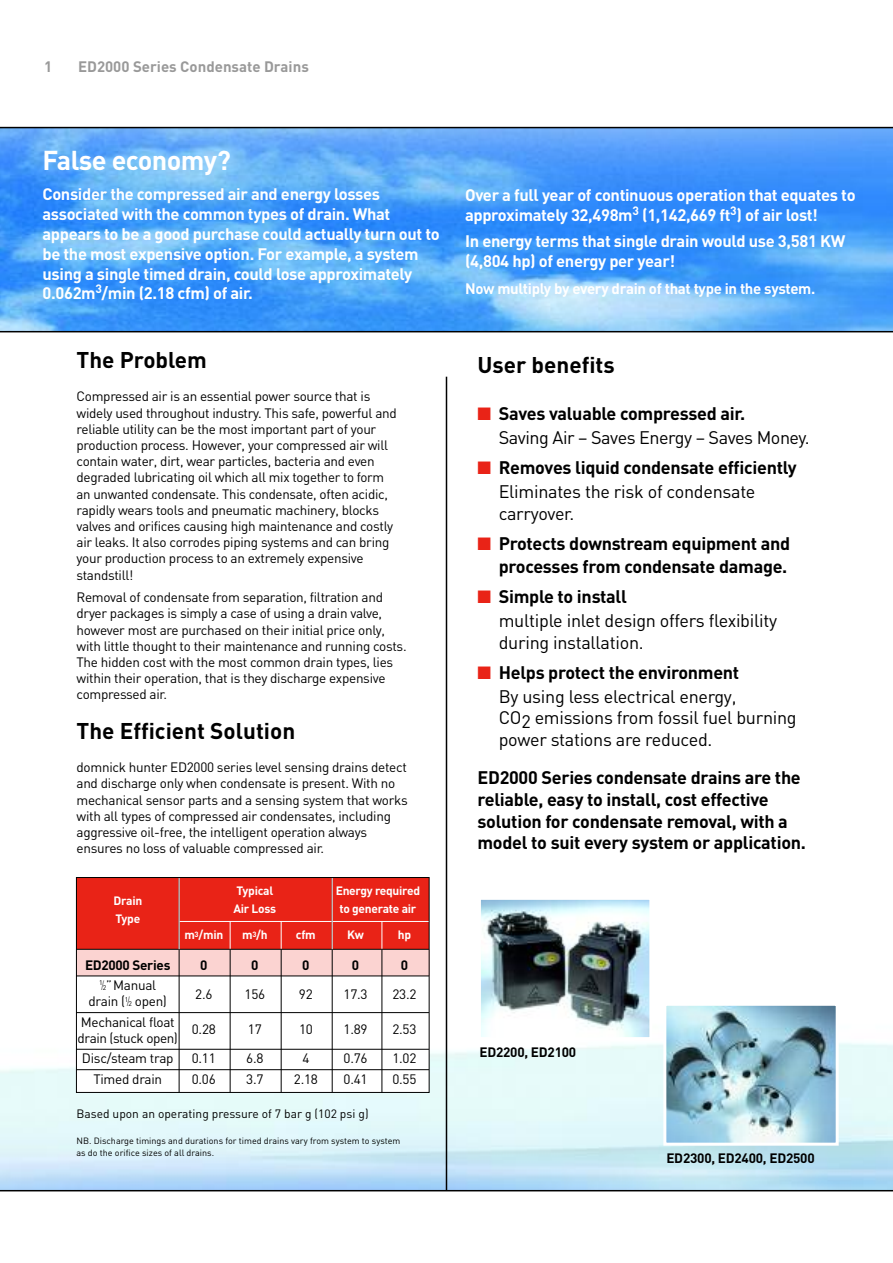
<style>
.page{position:relative;width:893px;height:1263px;background:#fff}
.page>*{position:absolute;margin:0;border:0;box-sizing:border-box;transform-origin:0 0}
.t1{font:700 27px "DIN";letter-spacing:-.02em;color:#fff}
.t2{font:700 22.5px "DIN";color:#000}
.t3{font:700 18px/21.6px "DIN";letter-spacing:-.015em;color:#000}
.t4{font:18px/23.7px "DIN";letter-spacing:-.015em;color:#000}
.t5{font:700 16.5px/19.8px "DIN";letter-spacing:-.02em;color:#fff}
.t6{font:700 15px "DIN";letter-spacing:-.02em;color:#fff}
.t7{font:700 15px "DIN";color:#999}
.t8{font:13.5px/16.2px "DIN";letter-spacing:-.02em;color:#000}
.t9{font:700 13.5px "DIN";letter-spacing:-.015em;color:#000}
.t10{font:13.5px "DIN";letter-spacing:-.02em;color:#000;scale:.5 1}
.t11{font:700 12px "DIN";letter-spacing:-.02em;color:#fff}
.t12{font:12px "DIN";color:#000}
.t13{font:9px/12px "DIN";color:#000}
.s1{font-size:6.75px}
.s2{color:#e92317}
.s3{font-weight:700}
.s4{font-weight:400}
</style>
<div class="page">
<img style="left:0;top:128px;width:893px;height:203px">
<img style="left:0;top:978px;width:893px;height:212px">
<hr style="left:0;top:1190px;width:893px;height:1px;background:#000">
<hr style="left:0;top:127px;width:893px;height:1px;background:#000">
<hr style="left:0;top:331px;width:893px;height:1px;background:#000">
<hr style="left:446px;top:377px;width:1px;height:814px;background:#000">
<img style="left:482px;top:901px;width:166px;height:135px">
<div style="left:478px;top:897px;width:174px;height:143px;border:3px solid #fff"></div>
<img style="left:667px;top:1007px;width:168px;height:135px">
<div style="left:663px;top:1003px;width:176px;height:143px;border:3px solid #fff"></div>
<div style="left:76px;top:877px;width:353px;height:215px;background:#fff"></div>
<div style="left:76px;top:877px;width:353px;height:73px;background:#e92317"></div>
<svg style="left:230px;top:922px;width:1px;height:27px"></svg>
<svg style="left:281px;top:922px;width:1px;height:27px"></svg>
<svg style="left:382px;top:922px;width:1px;height:27px"></svg>
<hr style="left:179px;top:921px;width:253px;height:1px;background:#fff">
<div style="left:76px;top:949px;width:354px;height:27px;background:#fbd3d1"></div>
<hr style="left:179px;top:877px;width:1px;height:215px;background:#000">
<hr style="left:230px;top:949px;width:1px;height:143px;background:#000">
<hr style="left:382px;top:950px;width:1px;height:143px;background:#000">
<hr style="left:332px;top:877px;width:1px;height:215px;background:#000">
<hr style="left:281px;top:949px;width:1px;height:143px;background:#000">
<hr style="left:76px;top:949px;width:353px;height:1px;background:#000">
<hr style="left:76px;top:976px;width:353px;height:1px;background:#000">
<hr style="left:76px;top:1012px;width:353px;height:1px;background:#000">
<hr style="left:76px;top:1049px;width:353px;height:1px;background:#000">
<hr style="left:76px;top:1069px;width:353px;height:1px;background:#000">
<hr style="left:179px;top:877px;width:1px;height:72px;background:#fff">
<hr style="left:332px;top:877px;width:1px;height:72px;background:#fff">
<div style="left:76px;top:877px;width:353px;height:216px;border:1px solid #000"></div>
<p class="t7" style="left:44px;top:62px;width:10px">1</p>
<p class="t7" style="left:78px;top:62px;width:232px">ED2000 Series Condensate Drains</p>
<h1 class="t1" style="left:43px;top:150px;width:190px">False economy?</h1>
<p class="t5" style="left:43px;top:186px;width:399px">Consider the compressed air and energy losses associated with the common types of drain. What appears to be a good purchase could actually turn out to be the most expensive option. For example, a system using a single timed drain, could lose approximately 0.062m<sup>3</sup>/min (2.18 cfm) of air.</p>
<p class="t5" style="left:465px;top:187px;width:392px">Over a full year of continuous operation that equates to approximately 32,498m<sup>3</sup> (1,142,669 ft<sup>3</sup>) of air lost!</p>
<p class="t5" style="left:465px;top:233px;width:382px">In energy terms that single drain would use 3,581 KW (4,804 hp) of energy per year!</p>
<p class="t6" style="left:465px;top:283px;width:352px">Now multiply by every drain of that type in the system.</p>
<h2 class="t2" style="left:77px;top:352px;width:132px">The Problem</h2>
<p class="t8" style="left:77px;top:390px;width:322px">Compressed air is an essential power source that is widely used throughout industry. This safe, powerful and reliable utility can be the most important part of your production process. However, your compressed air will contain water, dirt, wear particles, bacteria and even degraded lubricating oil which all mix together to form an unwanted condensate. This condensate, often acidic, rapidly wears tools and pneumatic machinery, blocks valves and orifices causing high maintenance and costly air leaks. It also corrodes piping systems and can bring your production process to an extremely expensive standstill!</p>
<p class="t8" style="left:77px;top:591px;width:332px">Removal of condensate from separation, filtration and dryer packages is simply a case of using a drain valve, however most are purchased on their initial price only, with little thought to their maintenance and running costs.<br>The hidden cost with the most common drain types, lies within their operation, that is they discharge expensive compressed air.</p>
<h2 class="t2" style="left:77px;top:723px;width:220px">The Efficient Solution</h2>
<p class="t8" style="left:77px;top:761px;width:333px">domnick hunter ED2000 series level sensing drains detect and discharge only when condensate is present. With no mechanical sensor parts and a sensing system that works with all types of compressed air condensates, including aggressive oil-free, the intelligent operation always ensures no loss of valuable compressed air.</p>
<p class="t11" style="left:114px;top:897px;width:30px">Drain</p>
<p class="t11" style="left:115px;top:915px;width:26px">Type</p>
<p class="t11" style="left:236px;top:886px;width:38px">Typical</p>
<p class="t11" style="left:336px;top:886px;width:86px">Energy required</p>
<p class="t11" style="left:233px;top:904px;width:44px">Air Loss</p>
<p class="t11" style="left:339px;top:904px;width:78px">to generate air</p>
<p class="t11" style="left:184px;top:931px;width:40px">m<sup>3</sup>/min</p>
<p class="t11" style="left:242px;top:931px;width:27px">m<sup>3</sup>/h</p>
<p class="t11" style="left:296px;top:931px;width:21px">cfm</p>
<p class="t11" style="left:347px;top:931px;width:18px">Kw</p>
<p class="t11" style="left:398px;top:931px;width:15px">hp</p>
<p class="t9" style="left:85px;top:960px;width:87px">ED2000 Series</p>
<p class="t9" style="left:200px;top:960px;width:9px">0</p>
<p class="t9" style="left:251px;top:960px;width:9px">0</p>
<p class="t9" style="left:302px;top:960px;width:9px">0</p>
<p class="t9" style="left:352px;top:960px;width:9px">0</p>
<p class="t9" style="left:401px;top:960px;width:9px">0</p>
<p class="t10" style="left:99px;top:980px;width:115px"><sup>1</sup>⁄<span class="s1">2</span>”Manual</p>
<p class="t8" style="left:195px;top:988px;width:19px">2.6</p>
<p class="t8" style="left:245px;top:988px;width:22px">156</p>
<p class="t8" style="left:299px;top:988px;width:15px">92</p>
<p class="t8" style="left:344px;top:988px;width:25px">17.3</p>
<p class="t8" style="left:393px;top:988px;width:25px">23.2</p>
<p class="t8" style="left:81px;top:993px;width:95px;line-height:20.4px;text-align:center">drain (<sup>1</sup>⁄<span class="s1">2</span> open)<br>Mechanical float</p>
<p class="t8" style="left:192px;top:1023px;width:25px">0.28</p>
<p class="t8" style="left:248px;top:1023px;width:15px">17</p>
<p class="t8" style="left:299px;top:1023px;width:15px">10</p>
<p class="t8" style="left:344px;top:1023px;width:25px">1.89</p>
<p class="t8" style="left:393px;top:1023px;width:25px">2.53</p>
<p class="t8" style="left:78px;top:1029px;width:102px;line-height:20.4px;text-align:center">drain (stuck open)<br>Disc/steam trap</p>
<p class="t8" style="left:192px;top:1052px;width:25px">0.11</p>
<p class="t8" style="left:246px;top:1052px;width:19px">6.8</p>
<p class="t8" style="left:302px;top:1052px;width:9px">4</p>
<p class="t8" style="left:344px;top:1052px;width:25px">0.76</p>
<p class="t8" style="left:392px;top:1052px;width:25px">1.02</p>
<p class="t8" style="left:93px;top:1072px;width:70px">Timed drain</p>
<p class="t8" style="left:192px;top:1072px;width:25px">0.06</p>
<p class="t8" style="left:246px;top:1072px;width:19px">3.7</p>
<p class="t8" style="left:294px;top:1072px;width:25px">2.18</p>
<p class="t8" style="left:344px;top:1072px;width:25px">0.41</p>
<p class="t8" style="left:392px;top:1072px;width:25px">0.55</p>
<p class="t12" style="left:76px;top:1109px;width:294px">Based upon an operating pressure of 7 bar g (102 psi g)</p>
<p class="t13" style="left:76px;top:1136px;width:325px">NB. Discharge timings and durations for timed drains vary from system to system as do the orifice sizes of all drains.</p>
<h2 class="t2" style="left:477px;top:357px;width:139px">User benefits</h2>
<h3 class="t4" style="left:499px;top:404px;width:312px;text-indent:-21px"><span class="s2">■</span> <span class="s3">Saves valuable compressed air.<br></span>Saving Air – Saves Energy – Saves Money.</h3>
<h3 class="t3" style="left:499px;top:458px;width:299px;line-height:23.7px;text-indent:-21px"><span class="s2">■</span> Removes liquid condensate efficiently<br><span class="s4">Eliminates the risk of condensate</span></h3>
<h3 class="t4" style="left:499px;top:503px;width:77px">carryover.</h3>
<h3 class="t3" style="left:477px;top:533px;width:314px;line-height:23.7px;text-align:right"><span class="s2">■</span> Protects downstream equipment and processes from condensate damage.</h3>
<h3 class="t4" style="left:499px;top:587px;width:280px;text-indent:-21px"><span class="s2">■</span> <span class="s3">Simple to install<br></span>multiple inlet design offers flexibility</h3>
<h3 class="t4" style="left:499px;top:632px;width:146px">during installation.</h3>
<h3 class="t4" style="left:477px;top:662px;width:263px;text-align:right"><span class="s2">■</span> <span class="s3">Helps protect the environment<br></span>By using less electrical energy,</h3>
<h3 class="t4" style="left:499px;top:709px;width:299px;line-height:21.6px">CO2 emissions from fossil fuel burning power stations are reduced.</h3>
<h3 class="t3" style="left:477px;top:769px;width:330px">ED2000 Series condensate drains are the reliable, easy to install, cost effective solution for condensate removal, with a model to suit every system or application.</h3>
<p class="t9" style="left:479px;top:1048px;width:98px">ED2200, ED2100</p>
<p class="t9" style="left:666px;top:1153px;width:150px">ED2300, ED2400, ED2500</p>
</div>
